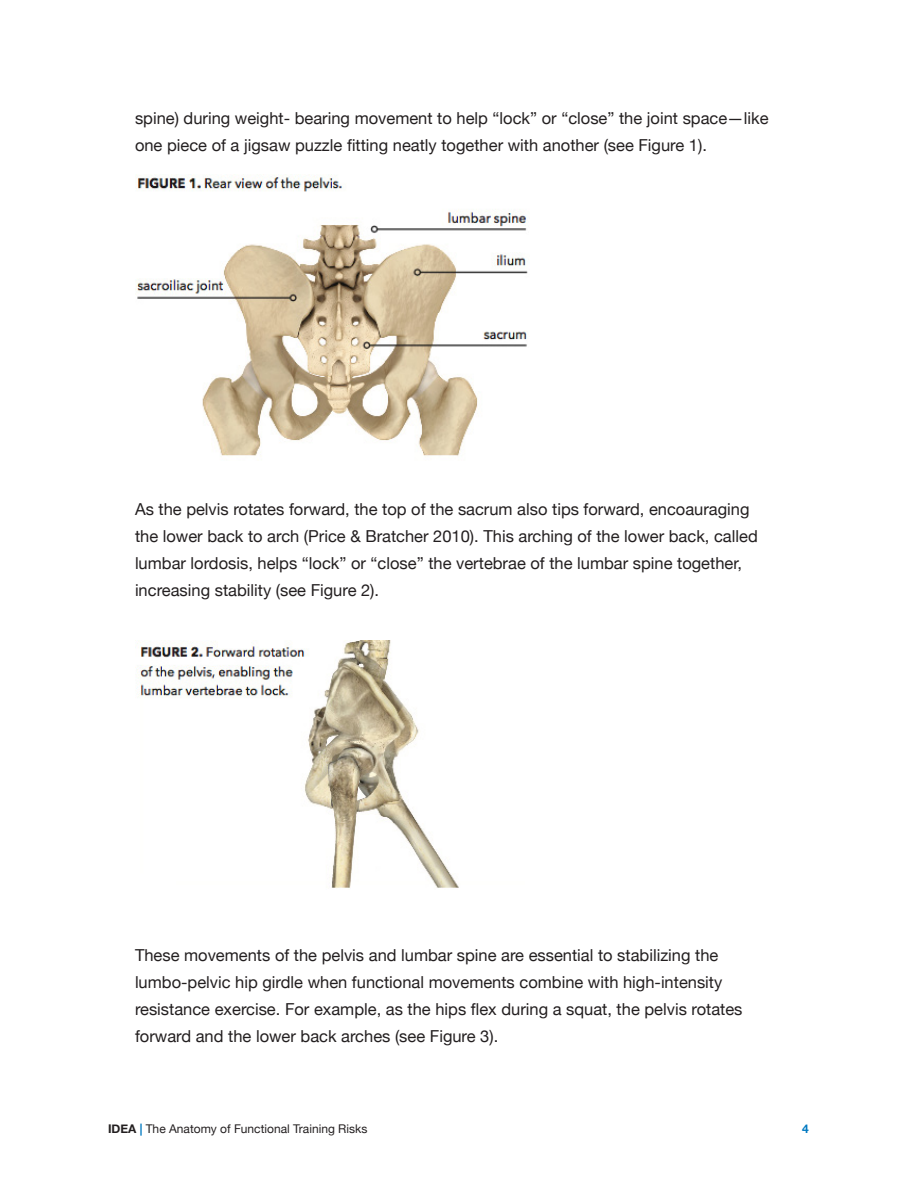
<style>
.page{position:relative;width:918px;height:1188px;background:#fff}
.page>*{position:absolute;margin:0;border:0;box-sizing:border-box;transform-origin:0 0}
.t1{font:16.5px/27px "Helvetica Neue";color:#231f20}
.t2{font:12px "Helvetica Neue";color:#231f20}
.t3{font:700 12px "Helvetica Neue";color:#0079c1}
.s1{font-weight:700}
.s2{font-weight:700;color:#0079c1}
</style>
<div class="page">
<img style="left:135px;top:640px;width:324px;height:248px">
<img style="left:136px;top:174px;width:392px;height:282px">
<p class="t1" style="left:135px;top:105px;width:635px">spine) during weight- bearing movement to help “lock” or “close” the joint space—like one piece of a jigsaw puzzle fitting neatly together with another (see Figure 1).</p>
<p class="t1" style="left:135px;top:497px;width:624px">As the pelvis rotates forward, the top of the sacrum also tips forward, encoauraging the lower back to arch (Price &amp; Bratcher 2010). This arching of the lower back, called lumbar lordosis, helps “lock” or “close” the vertebrae of the lumbar spine together, increasing stability (see Figure 2).</p>
<p class="t1" style="left:135px;top:942px;width:609px">These movements of the pelvis and lumbar spine are essential to stabilizing the lumbo-pelvic hip girdle when functional movements combine with high-intensity resistance exercise. For example, as the hips flex during a squat, the pelvis rotates forward and the lower back arches (see Figure 3).</p>
<p class="t2" style="left:108px;top:1120px;width:261px"><span class="s1">IDEA</span> <span class="s2">|</span> The Anatomy of Functional Training Risks</p>
<p class="t3" style="left:802px;top:1119px;width:8px">4</p>
</div>
